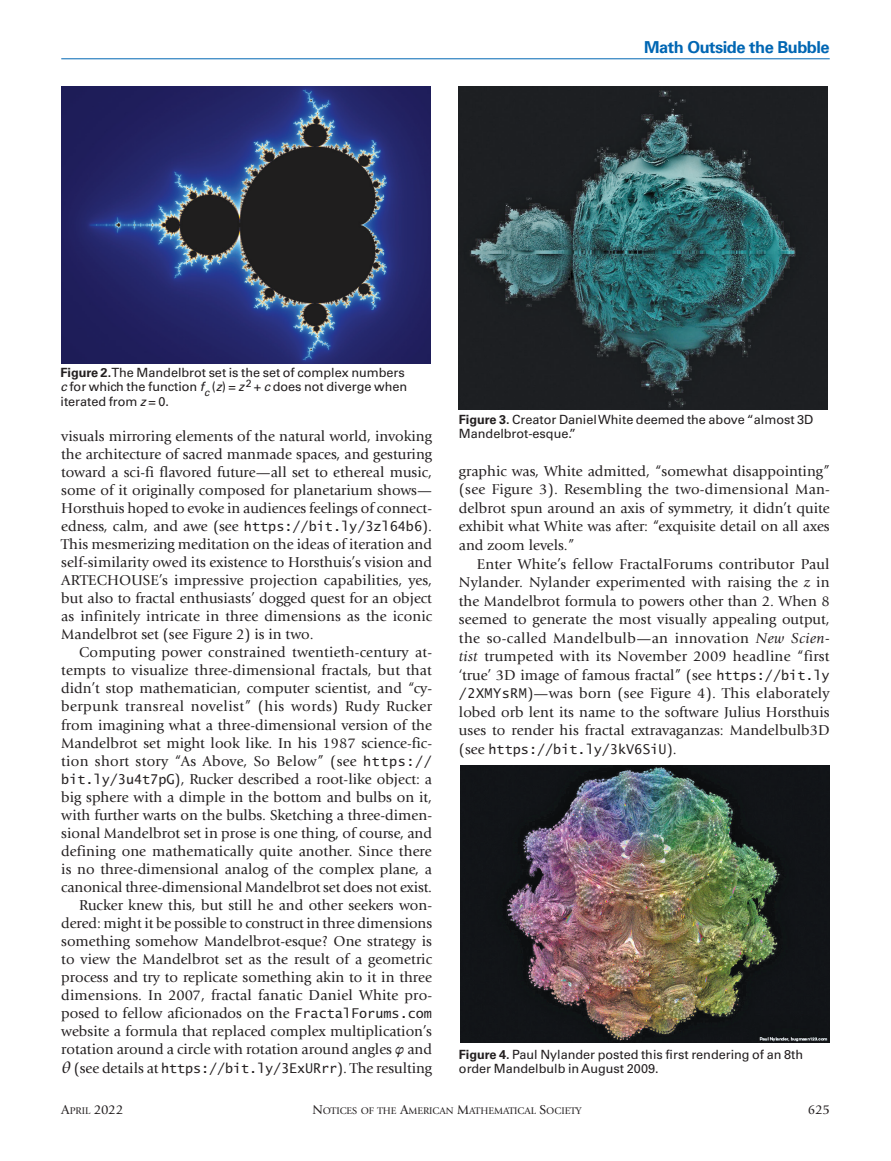
<style>
.page{position:relative;width:891px;height:1161px;background:#fff}
.page>*{position:absolute;margin:0;border:0;box-sizing:border-box;transform-origin:0 0}
.t1{font:700 16.5px "Univers LT Std";letter-spacing:-.03em;color:#0166b3}
.t2{font:15px/18px "Giovanni Std";color:#231f20;text-align:justify}
.t3{font:13.5px "Lucida Sans Typewriter";color:#231f20}
.t4{font:13.5px "Giovanni Std";color:#231f20}
.t5{font:12.75px/14.2px "Univers LT Std";letter-spacing:-.005em;color:#231f20}
.t6{font:10.05px "Giovanni Std";color:#231f20}
.s1{font-weight:700}
.s2{font-style:italic}
.s3{font-family:"Lucida Sans Typewriter";font-size:13.5px}
.s4{font-family:"Lucida New Math";font-style:italic}
.s5{font-family:"Giovanni Std";font-size:15px}
.s6{font-size:10.05px}
.s7{font-size:13.5px}
</style>
<div class="page">
<hr style="left:61px;top:58px;width:769px;height:1px;background:#0166b3">
<img style="left:62px;top:87px;width:369px;height:277px">
<img style="left:459px;top:87px;width:369px;height:323px">
<img style="left:460px;top:766px;width:369px;height:277px">
<p class="t1" style="left:644px;top:38px;width:187px">Math Outside the Bubble</p>
<p class="t5" style="left:61px;top:366px;width:348px"><span class="s1">Figure 2.</span> The Mandelbrot set is the set of complex numbers <span class="s2">c</span> for which the function <span class="s2">f</span><sub>c</sub> (<span class="s2">z</span>) = <span class="s2">z</span> <sup>2</sup> + <span class="s2">c</span> does not diverge when iterated from <span class="s2">z</span> = 0.</p>
<p class="t2" style="left:61px;top:427px;width:373px">visuals mirroring elements of the natural world, invoking the architecture of sacred manmade spaces, and gesturing toward a sci-fi flavored future—all set to ethereal music, some of it originally composed for planetarium shows— Horsthuis hoped to evoke in audiences feelings of connect&shy;edness, calm, and awe (see <span class="s3">https://bit.ly/3zl64b6</span>).<br>This mesmerizing meditation on the ideas of iteration and self-similarity owed its existence to Horsthuis’s vision and ARTECHOUSE’s impressive projection capabilities, yes, but also to fractal enthusiasts’ dogged quest for an object as infinitely intricate in three dimensions as the iconic Mandelbrot set (see Figure 2) is in two.</p>
<p class="t2" style="left:61px;top:644px;width:372px;text-align:right">Computing power constrained twentieth-century at&shy;tempts to visualize three-dimensional fractals, but that didn’t stop mathematician, computer scientist, and “cy&shy;berpunk transreal novelist” (his words) Rudy Rucker from imagining what a three-dimensional version of the Mandelbrot set might look like. In his 1987 science-fic&shy;tion short story “As Above, So Below” (see <span class="s3">https:// bit.ly/3u4t7pG</span>), Rucker described a root-like object: a big sphere with a dimple in the bottom and bulbs on it, with further warts on the bulbs. Sketching a three-dimen&shy;sional Mandelbrot set in prose is one thing, of course, and defining one mathematically quite another. Since there is no three-dimensional analog of the complex plane, a canonical three-dimensional Mandelbrot set does not exist.<br>Rucker knew this, but still he and other seekers won&shy;dered: might it be possible to construct in three dimensions something somehow Mandelbrot-esque? One strategy is to view the Mandelbrot set as the result of a geometric process and try to replicate something akin to it in three dimensions. In 2007, fractal fanatic Daniel White pro&shy;posed to fellow aficionados on the <span class="s3">FractalForums.com </span>website a formula that replaced complex multiplication’s rotation around a circle with rotation around angles and <span class="s4">θ</span> (see details at <span class="s3">https://bit.ly/3ExURrr</span>). The resulting</p>
<p class="t5" style="left:459px;top:412px;width:356px"><span class="s1">Figure 3.</span> Creator Daniel White deemed the above “almost 3D<br>Mandelbrot-esque.”</p>
<p class="t2" style="left:459px;top:462px;width:372px;line-height:18.6px">graphic was, White admitted, “somewhat disappointing” (see Figure 3). Resembling the two-dimensional Man&shy;delbrot spun around an axis of symmetry, it didn’t quite exhibit what White was after: “exquisite detail on all axes and zoom levels.”</p>
<p class="t2" style="left:459px;top:555px;width:372px;line-height:18.6px;text-indent:18px">Enter White’s fellow FractalForums contributor Paul Nylander. Nylander experimented with raising the <span class="s2">z</span> in the Mandelbrot formula to powers other than 2. When 8 seemed to generate the most visually appealing output, the so-called Mandelbulb—an innovation <span class="s2">New Scien&shy;tist</span> trumpeted with its November 2009 headline “first ‘true’ 3D image of famous fractal” (see <span class="s3">https://bit.ly /2XMYsRM</span>)—was born (see Figure 4). This elaborately lobed orb lent its name to the software Julius Horsthuis uses to render his fractal extravaganzas: Mandelbulb3D</p>
<p class="t3" style="left:459px;top:741px;width:219px"><span class="s5">(see</span> https://bit.ly/3kV6SiU<span class="s5">).</span></p>
<p class="t5" style="left:459px;top:1047px;width:346px"><span class="s1">Figure 4.</span> Paul Nylander posted this first rendering of an 8th order Mandelbulb in August 2009.</p>
<p class="t4" style="left:61px;top:1102px;width:63px">A<span class="s6">PRIL</span> 2022</p>
<p class="t6" style="left:312px;top:1105px;width:271px"><span class="s7">N</span>OTICES OF THE <span class="s7">A</span>MERICAN <span class="s7">M</span>ATHEMATICAL <span class="s7">S</span>OCIETY</p>
<p class="t4" style="left:808px;top:1102px;width:24px">625</p>
</div>
